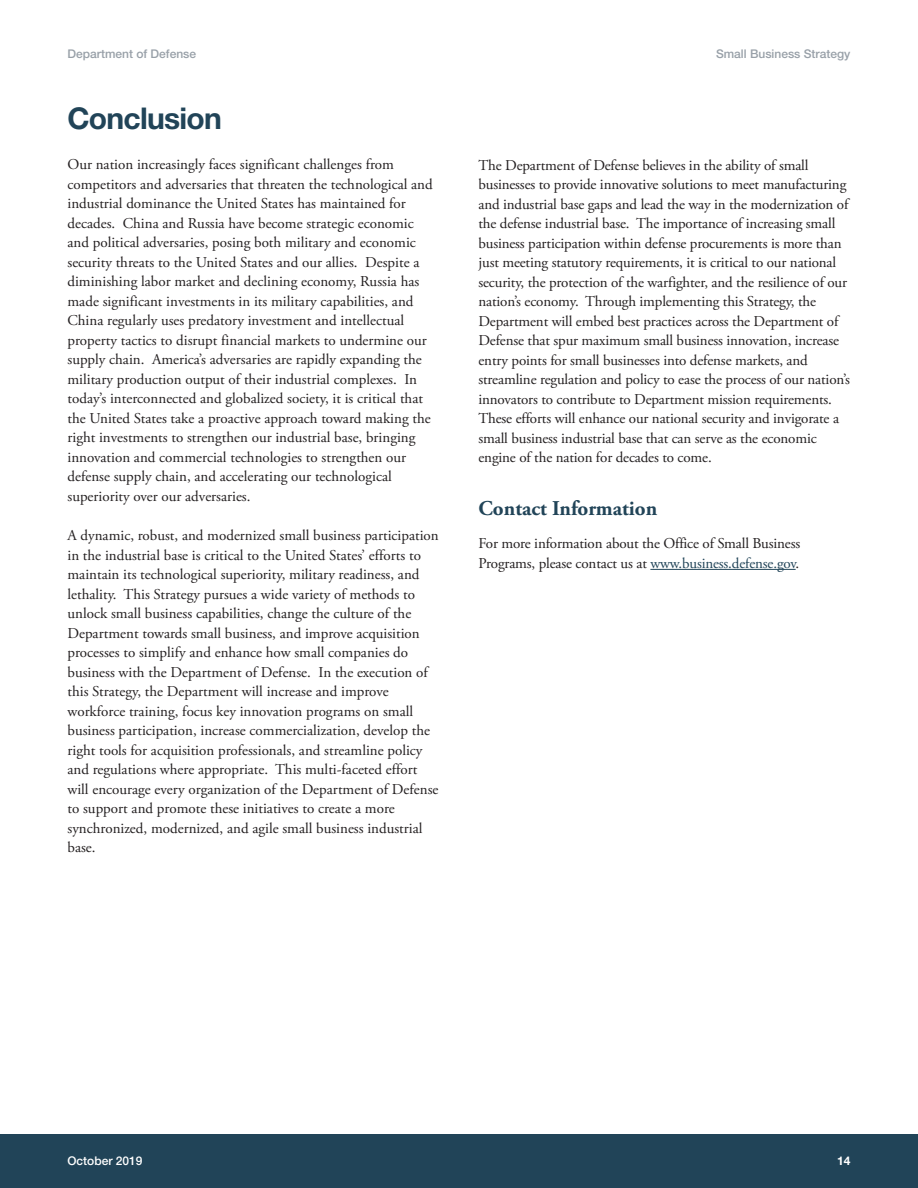
<style>
.page{position:relative;width:918px;height:1188px;background:#fff}
.page>*{position:absolute;margin:0;border:0;box-sizing:border-box;transform-origin:0 0}
.t1{font:700 30px "Helvetica Neue LT Std";letter-spacing:-.025em;color:#214458}
.t2{font:700 21px "Adobe Garamond Pro";color:#214458}
.t3{font:15px/19.5px "Adobe Garamond Pro";color:#231f20}
.t4{font:500 12px "Helvetica Neue LT Std";color:#98a0a8}
.t5{font:500 12px "Helvetica Neue LT Std";color:#fff}
.t6{font:700 12px "Helvetica Neue LT Std";color:#fff}
.s1{color:#214458}
</style>
<div class="page">
<div style="left:0;top:1134px;width:918px;height:54px;background:#214458"></div>
<hr style="left:650px;top:569px;width:146px;height:1px;background:#214458">
<p class="t4" style="left:68px;top:47px;width:130px">Department of Defense</p>
<p class="t4" style="left:716px;top:47px;width:136px">Small Business Strategy</p>
<h1 class="t1" style="left:68px;top:108px;width:156px">Conclusion</h1>
<p class="t3" style="left:68px;top:156px;width:367px">Our nation increasingly faces significant challenges from competitors and adversaries that threaten the technological and industrial dominance the United States has maintained for decades. China and Russia have become strategic economic and political adversaries, posing both military and economic security threats to the United States and our allies. Despite a diminishing labor market and declining economy, Russia has made significant investments in its military capabilities, and China regularly uses predatory investment and intellectual property tactics to disrupt financial markets to undermine our supply chain. America’s adversaries are rapidly expanding the military production output of their industrial complexes. In today’s interconnected and globalized society, it is critical that the United States take a proactive approach toward making the right investments to strengthen our industrial base, bringing innovation and commercial technologies to strengthen our defense supply chain, and accelerating our technological superiority over our adversaries.</p>
<p class="t3" style="left:68px;top:527px;width:373px">A dynamic, robust, and modernized small business participation in the industrial base is critical to the United States’ efforts to maintain its technological superiority, military readiness, and lethality. This Strategy pursues a wide variety of methods to unlock small business capabilities, change the culture of the Department towards small business, and improve acquisition processes to simplify and enhance how small companies do business with the Department of Defense. In the execution of this Strategy, the Department will increase and improve workforce training, focus key innovation programs on small business participation, increase commercialization, develop the right tools for acquisition professionals, and streamline policy and regulations where appropriate. This multi-faceted effort will encourage every organization of the Department of Defense to support and promote these initiatives to create a more synchronized, modernized, and agile small business industrial base.</p>
<p class="t3" style="left:479px;top:156px;width:373px">The Department of Defense believes in the ability of small businesses to provide innovative solutions to meet manufacturing and industrial base gaps and lead the way in the modernization of the defense industrial base. The importance of increasing small business participation within defense procurements is more than just meeting statutory requirements, it is critical to our national security, the protection of the warfighter, and the resilience of our nation’s economy. Through implementing this Strategy, the Department will embed best practices across the Department of Defense that spur maximum small business innovation, increase entry points for small businesses into defense markets, and streamline regulation and policy to ease the process of our nation’s innovators to contribute to Department mission requirements.<br>These efforts will enhance our national security and invigorate a small business industrial base that can serve as the economic engine of the nation for decades to come.</p>
<h2 class="t2" style="left:479px;top:500px;width:180px">Contact Information</h2>
<p class="t3" style="left:479px;top:535px;width:323px">For more information about the Office of Small Business<br>Programs, please contact us at <span class="s1">www.business.defense.gov</span>.</p>
<p class="t5" style="left:68px;top:1154px;width:77px">October 2019</p>
<p class="t6" style="left:837px;top:1157px;width:15px">14</p>
</div>
